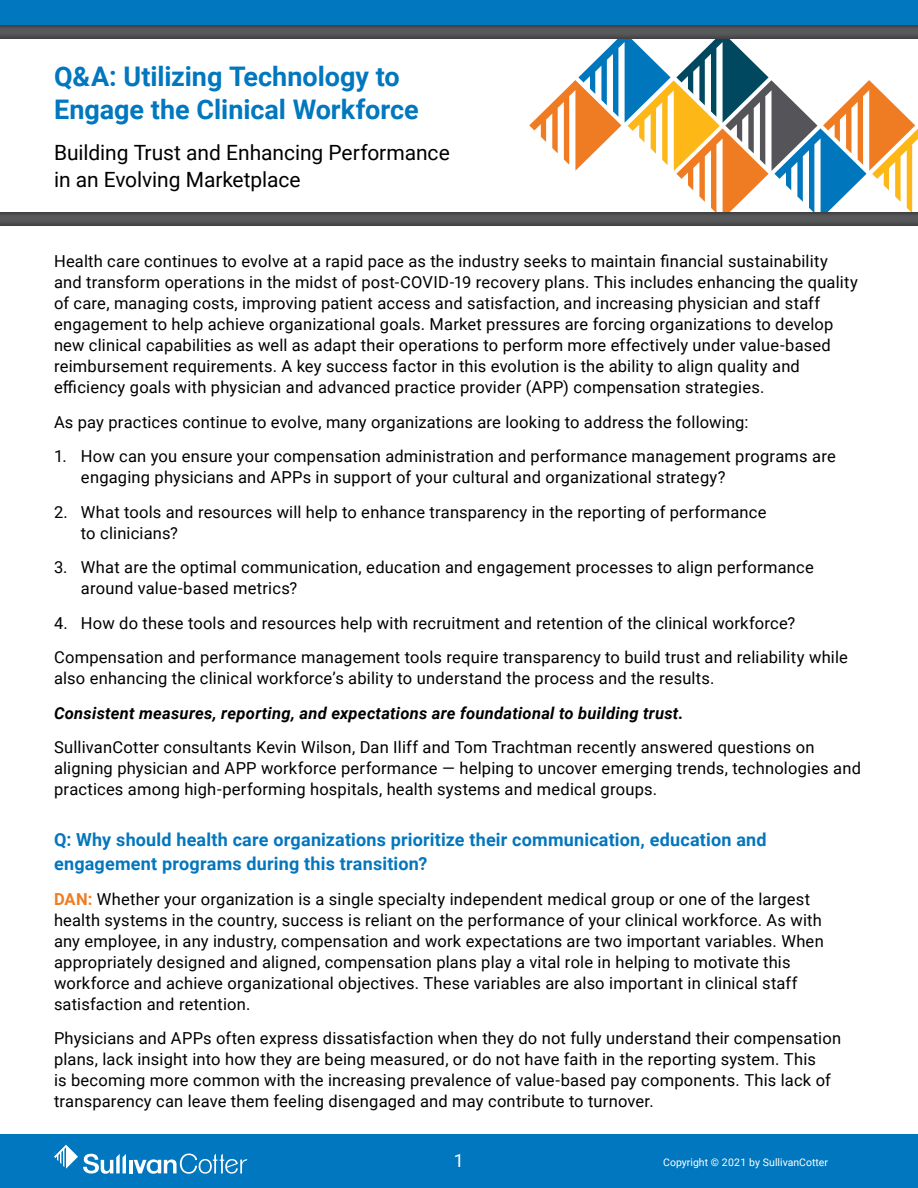
<style>
.page{position:relative;width:918px;height:1188px;background:#fff}
.page>*{position:absolute;margin:0;border:0;box-sizing:border-box;transform-origin:0 0}
.t1{font:700 27px/33px "Roboto";color:#0077be}
.t2{font:21px/27px "Roboto";letter-spacing:-.005em;color:#000}
.t3{font:700 18px/24px "Roboto";letter-spacing:.01em;color:#0476bd}
.t4{font:18px "Roboto";color:#fff}
.t5{font:16.5px/21px "Roboto";letter-spacing:.01em;color:#000}
.t6{font:italic 700 16.5px "Roboto";letter-spacing:.015em;color:#000}
.t7{font:10.5px "Roboto";color:#fff}
.s1{font-weight:700;color:#ee7c22}
</style>
<div class="page">
<div style="left:0;top:1134px;width:918px;height:54px;background:#0077be"></div>
<svg style="left:54px;top:1145px;width:194px;height:29px"></svg>
<svg style="left:529px;top:38px;width:389px;height:175px"></svg>
<div style="left:0;top:0;width:918px;height:28px;background:#0077be"></div>
<div style="left:0;top:213px;width:918px;height:12px;background:#555658"></div>
<div style="left:0;top:26px;width:918px;height:12px;background:#565658"></div>
<h1 class="t1" style="left:54px;top:59px;width:366px">Q&amp;A: Utilizing Technology to<br>Engage the Clinical Workforce</h1>
<p class="t2" style="left:54px;top:138px;width:397px">Building Trust and Enhancing Performance in an Evolving Marketplace</p>
<p class="t5" style="left:54px;top:250px;width:805px">Health care continues to evolve at a rapid pace as the industry seeks to maintain financial sustainability and transform operations in the midst of post-COVID-19 recovery plans. This includes enhancing the quality of care, managing costs, improving patient access and satisfaction, and increasing physician and staff engagement to help achieve organizational goals. Market pressures are forcing organizations to develop new clinical capabilities as well as adapt their operations to perform more effectively under value-based reimbursement requirements. A key success factor in this evolution is the ability to align quality and efficiency goals with physician and advanced practice provider (APP) compensation strategies.</p>
<p class="t5" style="left:54px;top:411px;width:696px">As pay practices continue to evolve, many organizations are looking to address the following:</p>
<p class="t5" style="left:81px;top:445px;width:756px;text-indent:-27px">1. How can you ensure your compensation administration and performance management programs are engaging physicians and APPs in support of your cultural and organizational strategy?</p>
<p class="t5" style="left:81px;top:501px;width:687px;text-indent:-27px">2. What tools and resources will help to enhance transparency in the reporting of performance to clinicians?</p>
<p class="t5" style="left:81px;top:556px;width:734px;text-indent:-27px">3. What are the optimal communication, education and engagement processes to align performance around value-based metrics?</p>
<p class="t5" style="left:54px;top:605px;width:795px;line-height:34.5px">4. How do these tools and resources help with recruitment and retention of the clinical workforce?<br>Compensation and performance management tools require transparency to build trust and reliability while</p>
<p class="t5" style="left:54px;top:667px;width:662px">also enhancing the clinical workforce’s ability to understand the process and the results.</p>
<p class="t6" style="left:54px;top:701px;width:631px">Consistent measures, reporting, and expectations are foundational to building trust.</p>
<p class="t5" style="left:54px;top:736px;width:809px">SullivanCotter consultants Kevin Wilson, Dan Iliff and Tom Trachtman recently answered questions on aligning physician and APP workforce performance — helping to uncover emerging trends, technologies and practices among high-performing hospitals, health systems and medical groups.</p>
<p class="t3" style="left:54px;top:827px;width:714px">Q: Why should health care organizations prioritize their communication, education and engagement programs during this transition?</p>
<p class="t5" style="left:54px;top:888px;width:771px"><span class="s1">DAN:</span> Whether your organization is a single specialty independent medical group or one of the largest health systems in the country, success is reliant on the performance of your clinical workforce. As with any employee, in any industry, compensation and work expectations are two important variables. When appropriately designed and aligned, compensation plans play a vital role in helping to motivate this workforce and achieve organizational objectives. These variables are also important in clinical staff satisfaction and retention.</p>
<p class="t5" style="left:54px;top:1027px;width:789px">Physicians and APPs often express dissatisfaction when they do not fully understand their compensation plans, lack insight into how they are being measured, or do not have faith in the reporting system. This<br>is becoming more common with the increasing prevalence of value-based pay components. This lack of transparency can leave them feeling disengaged and may contribute to turnover.</p>
<p class="t4" style="left:454px;top:1148px;width:12px">1</p>
<p class="t7" style="left:663px;top:1154px;width:166px">Copyright © 2021 by SullivanCotter</p>
</div>
